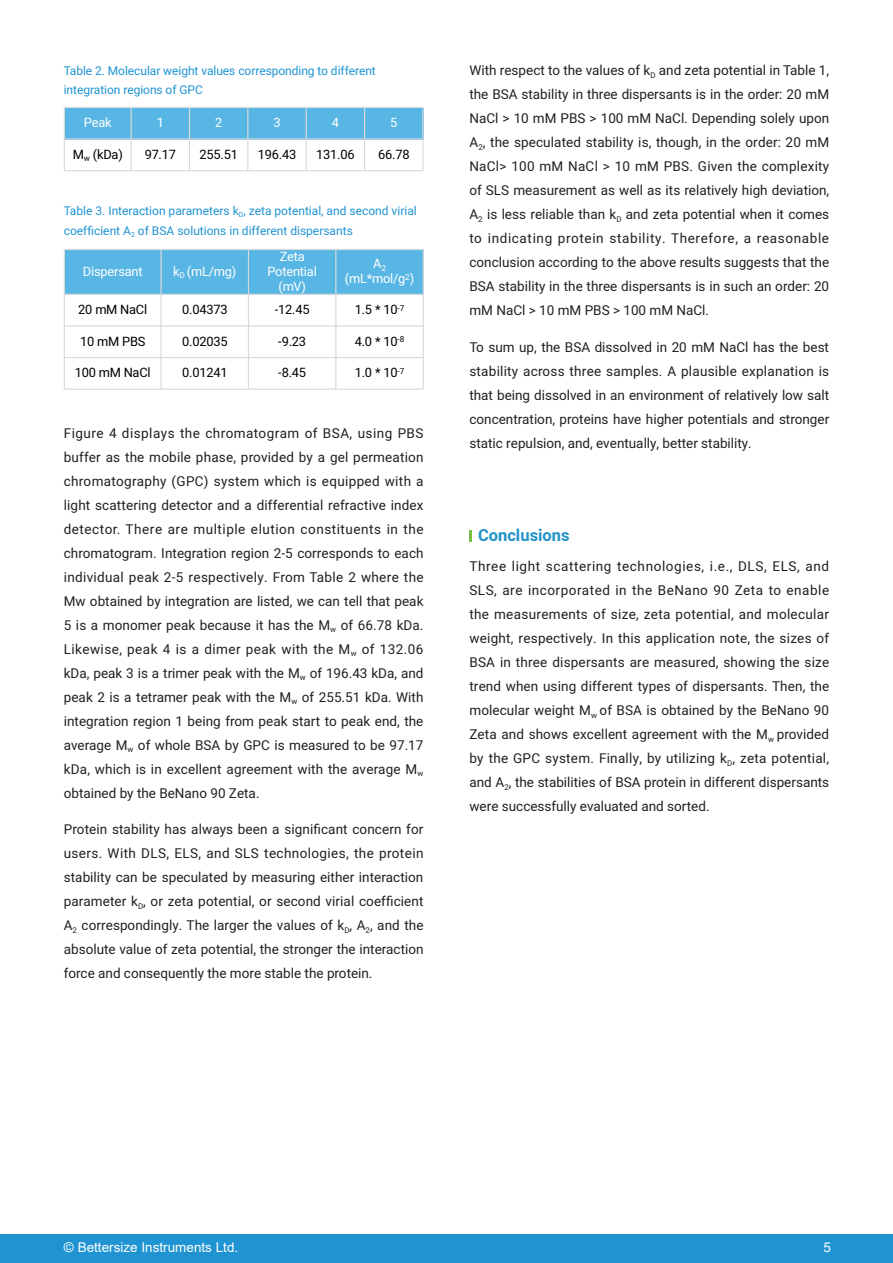
<style>
.page{position:relative;width:893px;height:1263px;background:#fff}
.page>*{position:absolute;margin:0;border:0;box-sizing:border-box;transform-origin:0 0}
.t1{font:700 16.5px "Heebo";color:#2894c8}
.t2{font:13.5px/24px "Heebo";color:#231f20;text-align:justify}
.t3{font:13.5px "Arial";color:#fff}
.t4{font:12.75px "Heebo";letter-spacing:-.015em;color:#000}
.t5{font:12.75px/14.9px "Heebo";letter-spacing:-.015em;color:#fff;text-align:center}
.t6{font:12px/19.5px "Heebo";color:#2094d2}
</style>
<div class="page">
<div style="left:0;top:1234px;width:893px;height:29px;background:#2094d2"></div>
<svg style="left:469px;top:530px;width:3px;height:12px"></svg>
<div style="left:65px;top:108px;width:66px;height:31px;background:#58b6e5"></div>
<div style="left:131px;top:108px;width:59px;height:31px;background:#58b6e5"></div>
<div style="left:190px;top:108px;width:58px;height:31px;background:#58b6e5"></div>
<div style="left:248px;top:108px;width:59px;height:31px;background:#58b6e5"></div>
<div style="left:307px;top:108px;width:58px;height:31px;background:#58b6e5"></div>
<div style="left:365px;top:108px;width:58px;height:31px;background:#58b6e5"></div>
<hr style="left:64px;top:107px;width:359px;height:1px;background:#d9d9d9">
<hr style="left:64px;top:138px;width:359px;height:2px;background:#d9d9d9">
<hr style="left:64px;top:107px;width:1px;height:64px;background:#d9d9d9">
<hr style="left:131px;top:107px;width:1px;height:64px;background:#d9d9d9">
<hr style="left:189px;top:107px;width:1px;height:64px;background:#d9d9d9">
<hr style="left:247px;top:107px;width:1px;height:64px;background:#d9d9d9">
<hr style="left:306px;top:107px;width:1px;height:64px;background:#d9d9d9">
<hr style="left:364px;top:107px;width:1px;height:64px;background:#d9d9d9">
<hr style="left:422px;top:107px;width:1px;height:64px;background:#d9d9d9">
<hr style="left:64px;top:170px;width:359px;height:1px;background:#d9d9d9">
<div style="left:65px;top:249px;width:96px;height:46px;background:#58b6e5"></div>
<div style="left:161px;top:249px;width:87px;height:46px;background:#58b6e5"></div>
<div style="left:248px;top:249px;width:88px;height:46px;background:#58b6e5"></div>
<div style="left:336px;top:249px;width:87px;height:46px;background:#58b6e5"></div>
<hr style="left:64px;top:249px;width:359px;height:1px;background:#d9d9d9">
<hr style="left:64px;top:294px;width:359px;height:1px;background:#d9d9d9">
<hr style="left:64px;top:249px;width:1px;height:140px;background:#d9d9d9">
<hr style="left:160px;top:249px;width:2px;height:140px;background:#d9d9d9">
<hr style="left:248px;top:249px;width:1px;height:140px;background:#d9d9d9">
<hr style="left:335px;top:249px;width:1px;height:140px;background:#d9d9d9">
<hr style="left:423px;top:249px;width:1px;height:140px;background:#d9d9d9">
<hr style="left:64px;top:325px;width:359px;height:1px;background:#d9d9d9">
<hr style="left:64px;top:357px;width:359px;height:1px;background:#d9d9d9">
<hr style="left:64px;top:389px;width:359px;height:1px;background:#d9d9d9">
<p class="t6" style="left:64px;top:60px;width:314px">Table 2. Molecular weight values corresponding to different integration regions of GPC</p>
<p class="t5" style="left:84px;top:115px;width:29px">Peak</p>
<p class="t5" style="left:157px;top:115px;width:9px">1</p>
<p class="t5" style="left:215px;top:115px;width:9px">2</p>
<p class="t5" style="left:274px;top:115px;width:9px">3</p>
<p class="t5" style="left:332px;top:115px;width:9px">4</p>
<p class="t5" style="left:390px;top:115px;width:9px">5</p>
<p class="t4" style="left:73px;top:145px;width:52px">M<sub>w</sub> (kDa)</p>
<p class="t4" style="left:145px;top:145px;width:33px">97.17</p>
<p class="t4" style="left:200px;top:145px;width:40px">255.51</p>
<p class="t4" style="left:258px;top:145px;width:40px">196.43</p>
<p class="t4" style="left:316px;top:145px;width:40px">131.06</p>
<p class="t4" style="left:378px;top:145px;width:33px">66.78</p>
<p class="t6" style="left:64px;top:201px;width:354px">Table 3. Interaction parameters k<sub>D</sub>, zeta potential, and second virial coefficient A<sub>2</sub> of BSA solutions in different dispersants</p>
<p class="t5" style="left:83px;top:264px;width:61px">Dispersant</p>
<p class="t5" style="left:173px;top:264px;width:64px">k<sub>D</sub> (mL/mg)</p>
<p class="t5" style="left:267px;top:249px;width:51px">Zeta<br>Potential (mV)</p>
<p class="t5" style="left:345px;top:256px;width:71px">A<sub>2 </sub>(mL*mol/g<sup>2</sup>)</p>
<p class="t4" style="left:78px;top:301px;width:70px">20 mM NaCl</p>
<p class="t4" style="left:182px;top:301px;width:47px">0.04373</p>
<p class="t4" style="left:275px;top:301px;width:36px">-12.45</p>
<p class="t4" style="left:355px;top:301px;width:51px">1.5 * 10<sup>-7</sup></p>
<p class="t4" style="left:80px;top:332px;width:67px">10 mM PBS</p>
<p class="t4" style="left:182px;top:332px;width:47px">0.02035</p>
<p class="t4" style="left:278px;top:332px;width:29px">-9.23</p>
<p class="t4" style="left:355px;top:332px;width:51px">4.0 * 10<sup>-8</sup></p>
<p class="t4" style="left:75px;top:364px;width:77px">100 mM NaCl</p>
<p class="t4" style="left:182px;top:364px;width:47px">0.01241</p>
<p class="t4" style="left:278px;top:364px;width:29px">-8.45</p>
<p class="t4" style="left:355px;top:364px;width:51px">1.0 * 10<sup>-7</sup></p>
<p class="t2" style="left:64px;top:421px;width:361px">Figure 4 displays the chromatogram of BSA, using PBS buffer as the mobile phase, provided by a gel permeation chromatography (GPC) system which is equipped with a light scattering detector and a differential refractive index detector. There are multiple elution constituents in the chromatogram. Integration region 2-5 corresponds to each individual peak 2-5 respectively. From Table 2 where the Mw obtained by integration are listed, we can tell that peak 5 is a monomer peak because it has the M<sub>w</sub> of 66.78 kDa.<br>Likewise, peak 4 is a dimer peak with the M<sub>w</sub> of 132.06 kDa, peak 3 is a trimer peak with the M<sub>w</sub> of 196.43 kDa, and peak 2 is a tetramer peak with the M<sub>w</sub> of 255.51 kDa. With integration region 1 being from peak start to peak end, the average M<sub>w</sub> of whole BSA by GPC is measured to be 97.17 kDa, which is in excellent agreement with the average M<sub>w </sub>obtained by the BeNano 90 Zeta.</p>
<p class="t2" style="left:64px;top:818px;width:361px">Protein stability has always been a significant concern for users. With DLS, ELS, and SLS technologies, the protein stability can be speculated by measuring either interaction parameter k<sub>D</sub>, or zeta potential, or second virial coefficient A<sub>2</sub> correspondingly. The larger the values of k<sub>D</sub>, A<sub>2</sub>, and the absolute value of zeta potential, the stronger the interaction force and consequently the more stable the protein.</p>
<p class="t2" style="left:469px;top:59px;width:361px">With respect to the values of k<sub>D</sub> and zeta potential in Table 1, the BSA stability in three dispersants is in the order: 20 mM NaCl &gt; 10 mM PBS &gt; 100 mM NaCl. Depending solely upon A<sub>2</sub>, the speculated stability is, though, in the order: 20 mM NaCl&gt; 100 mM NaCl &gt; 10 mM PBS. Given the complexity of SLS measurement as well as its relatively high deviation, A<sub>2</sub> is less reliable than k<sub>D</sub> and zeta potential when it comes to indicating protein stability. Therefore, a reasonable conclusion according to the above results suggests that the BSA stability in the three dispersants is in such an order: 20 mM NaCl &gt; 10 mM PBS &gt; 100 mM NaCl.</p>
<p class="t2" style="left:469px;top:335px;width:361px">To sum up, the BSA dissolved in 20 mM NaCl has the best stability across three samples. A plausible explanation is that being dissolved in an environment of relatively low salt concentration, proteins have higher potentials and stronger static repulsion, and, eventually, better stability.</p>
<p class="t1" style="left:478px;top:524px;width:93px">Conclusions</p>
<p class="t2" style="left:469px;top:554px;width:361px">Three light scattering technologies, i.e., DLS, ELS, and SLS, are incorporated in the BeNano 90 Zeta to enable the measurements of size, zeta potential, and molecular weight, respectively. In this application note, the sizes of BSA in three dispersants are measured, showing the size trend when using different types of dispersants. Then, the molecular weight M<sub>w</sub> of BSA is obtained by the BeNano 90<br>Zeta and shows excellent agreement with the M<sub>w</sub> provided by the GPC system. Finally, by utilizing k<sub>D</sub>, zeta potential, and A<sub>2</sub>, the stabilities of BSA protein in different dispersants were successfully evaluated and sorted.</p>
<p class="t3" style="left:64px;top:1238px;width:176px">© Bettersize Instruments Ltd.</p>
<p class="t3" style="left:823px;top:1238px;width:9px">5</p>
</div>
